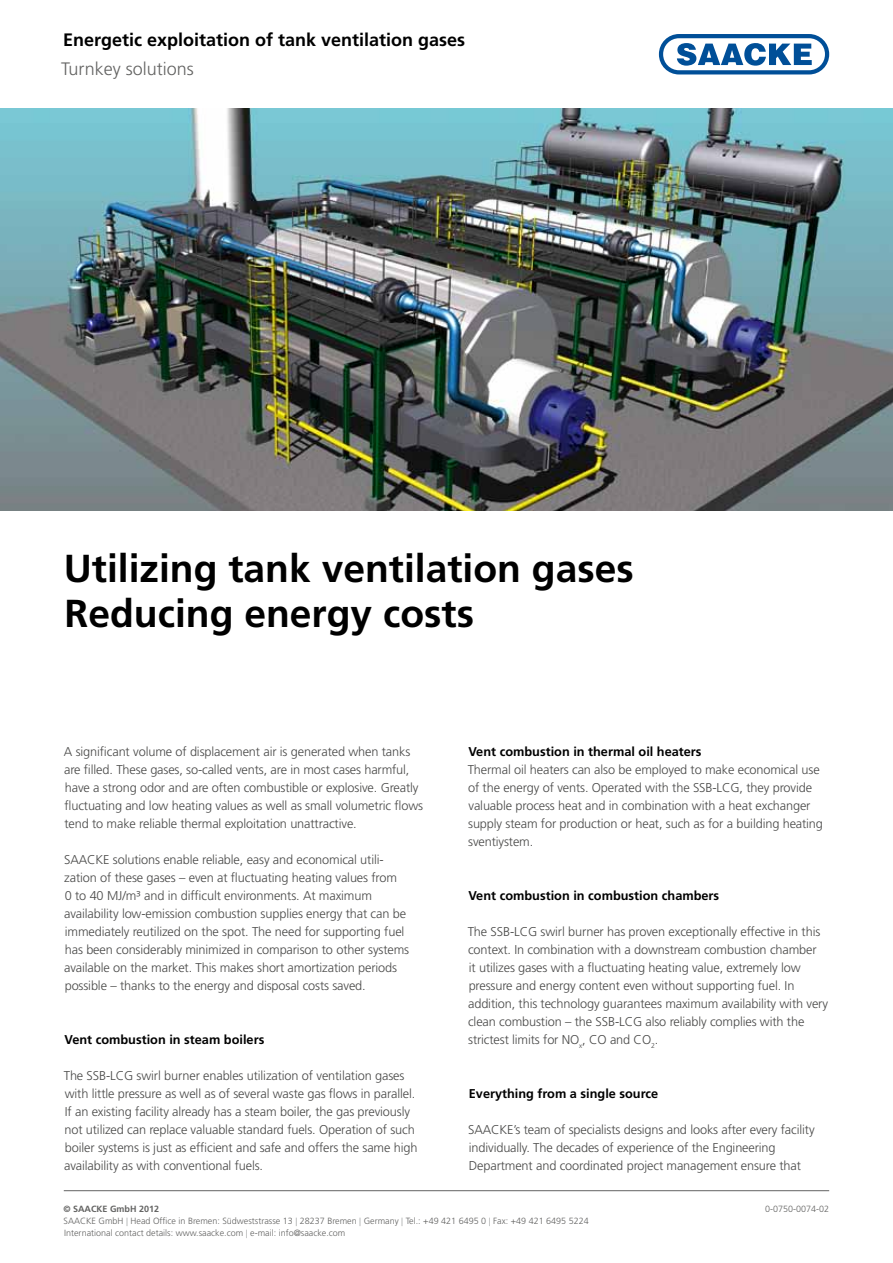
<style>
.page{position:relative;width:893px;height:1263px;background:#fff}
.page>*{position:absolute;margin:0;border:0;box-sizing:border-box;transform-origin:0 0}
.t1{font:700 39px/45px "Frutiger";color:#000}
.t2{font:700 18px "Frutiger";color:#000}
.t3{font:300 18px "Frutiger";color:#636362}
.t4{font:300 12.75px/18px "Frutiger";letter-spacing:-.01em;color:#494948}
.t5{font:700 12.75px "Frutiger";color:#000}
.t6{font:300 9px/12px "Frutiger";color:#636362}
.s1{font-weight:700}
.s2{font-size:8.4px;color:#9c9d9d}
</style>
<div class="page">
<hr style="left:64px;top:1190px;width:765px;height:1px;background:#636362">
<img style="left:0;top:108px;width:893px;height:402px">
<svg style="left:659px;top:34px;width:170px;height:40px"></svg>
<h2 class="t2" style="left:63px;top:29px;width:404px">Energetic exploitation of tank ventilation gases</h2>
<h2 class="t3" style="left:61px;top:58px;width:134px">Turnkey solutions</h2>
<h1 class="t1" style="left:64px;top:546px;width:571px">Utilizing tank ventilation gases<br>Reducing energy costs</h1>
<p class="t4" style="left:64px;top:743px;width:361px">A significant volume of displacement air is generated when tanks are filled. These gases, so-called vents, are in most cases harmful, have a strong odor and are often combustible or explosive. Greatly fluctuating and low heating values as well as small volumetric flows tend to make reliable thermal exploitation unattractive.</p>
<p class="t4" style="left:64px;top:851px;width:347px">SAACKE solutions enable reliable, easy and economical utili&shy;zation of these gases – even at fluctuating heating values from<br>0 to 40 MJ/m³ and in difficult environments. At maximum availability low-emission combustion supplies energy that can be immediately reutilized on the spot. The need for supporting fuel has been considerably minimized in comparison to other systems available on the market. This makes short amortization periods possible – thanks to the energy and disposal costs saved.</p>
<p class="t5" style="left:65px;top:1032px;width:201px">Vent combustion in steam boilers</p>
<p class="t4" style="left:64px;top:1067px;width:355px">The SSB-LCG swirl burner enables utilization of ventilation gases with little pressure as well as of several waste gas flows in parallel.<br>If an existing facility already has a steam boiler, the gas previously not utilized can replace valuable standard fuels. Operation of such boiler systems is just as efficient and safe and offers the same high availability as with conventional fuels.</p>
<p class="t5" style="left:468px;top:744px;width:235px">Vent combustion in thermal oil heaters</p>
<p class="t4" style="left:468px;top:761px;width:357px">Thermal oil heaters can also be employed to make economical use of the energy of vents. Operated with the SSB-LCG, they provide valuable process heat and in combination with a heat exchanger supply steam for production or heat, such as for a building heating sventiystem.</p>
<p class="t5" style="left:468px;top:888px;width:252px">Vent combustion in combustion chambers</p>
<p class="t4" style="left:468px;top:923px;width:362px">The SSB-LCG swirl burner has proven exceptionally effective in this context. In combination with a downstream combustion chamber<br>it utilizes gases with a fluctuating heating value, extremely low pressure and energy content even without supporting fuel. In addition, this technology guarantees maximum availability with very clean combustion – the SSB-LCG also reliably complies with the strictest limits for NO<sub>x</sub>, CO and CO<sub>2</sub>.</p>
<p class="t5" style="left:469px;top:1086px;width:191px">Everything from a single source</p>
<p class="t4" style="left:468px;top:1121px;width:348px">SAACKE’s team of specialists designs and looks after every facility individually. The decades of experience of the Engineering<br>Department and coordinated project management ensure that</p>
<p class="t6" style="left:63px;top:1203px;width:527px"><span class="s1">© SAACKE GmbH 2012<br></span>SAACKE GmbH <span class="s2">|</span> Head Office in Bremen: Südweststrasse 13 <span class="s2">|</span> 28237 Bremen <span class="s2">|</span> Germany <span class="s2">|</span> Tel.: +49 421 6495 0 <span class="s2">|</span> Fax: +49 421 6495 5224<br>International contact details: www.saacke.com <span class="s2">|</span> e-mail: info@saacke.com</p>
<p class="t6" style="left:765px;top:1203px;width:66px">0-0750-0074-02</p>
</div>
